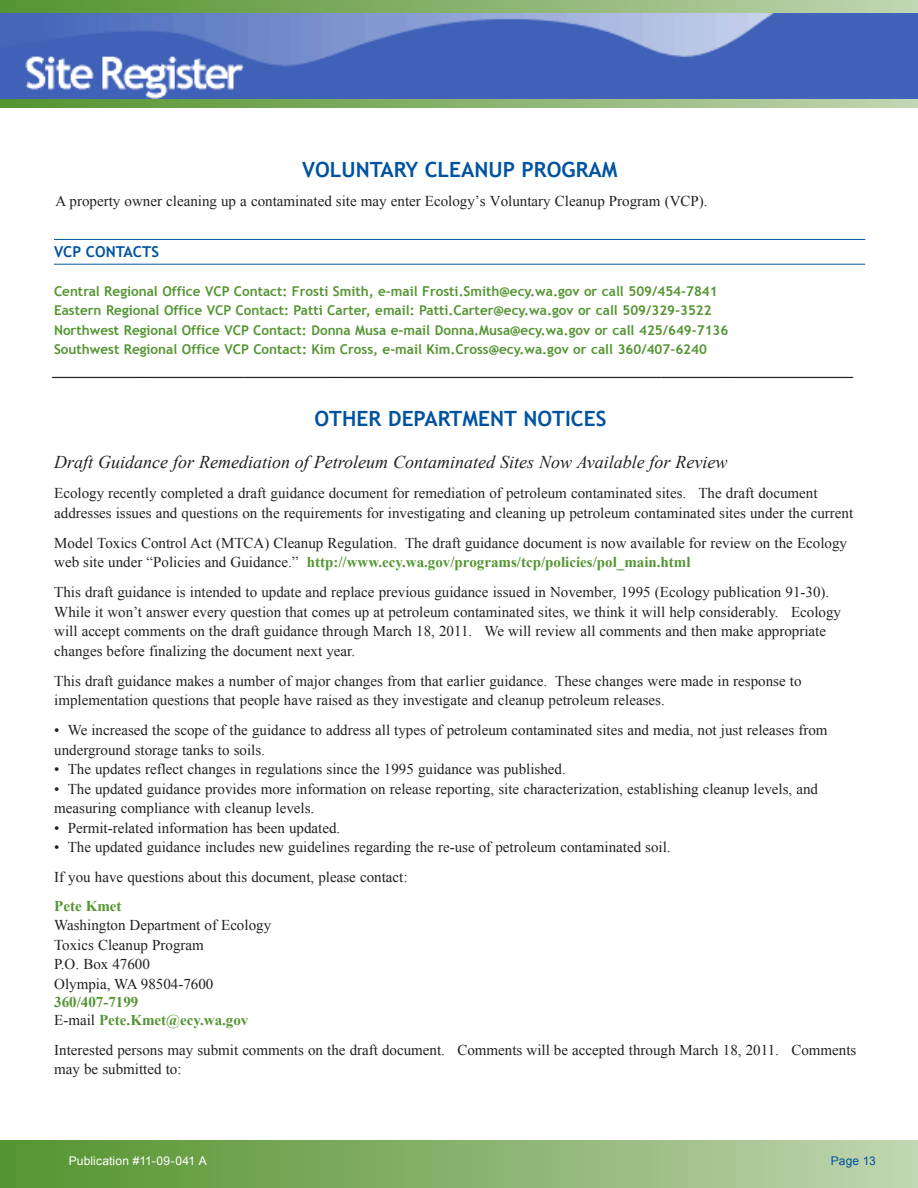
<style>
.page{position:relative;width:918px;height:1188px;background:#fff}
.page>*{position:absolute;margin:0;border:0;box-sizing:border-box;transform-origin:0 0}
.HEADERS{font:700 21px "Trebuchet MS";color:#0153a0}
.Return_Address{font:700 21px "Trebuchet MS";color:#0153a0}
.Return_Address-2{font:italic 18px "Times New Roman";color:#231f20}
.Return_Address-3{font:15px/19.5px "Times New Roman";color:#231f20}
.County_Name_Add_BLUE{font:15px "Arial";color:#231f20}
.Body_Copy{font:15px "Times New Roman";color:#231f20}
.Return_Address-4{font:700 15px/18px "Times New Roman";color:#549532}
.County_Subhead{font:700 15px "Trebuchet MS";color:#0153a0}
.Return_Address-5{font:700 13.5px/19.5px "Trebuchet MS";color:#549532}
.PUB___Pg__s{font:12px "Arial";letter-spacing:.01em;color:#fff}
.PUB___Pg__s-2{font:12px "Arial";letter-spacing:.005em;color:#0153a0}
.s1{font-weight:700;color:#549532}
.s2{font-weight:400;color:#231f20}
</style>
<div class="page">
<hr style="left:54px;top:239px;width:811px;height:1px;background:#0153a0">
<hr style="left:54px;top:264px;width:811px;height:1px;background:#0153a0">
<svg style="left:1px;top:0;width:917px;height:13px"></svg>
<svg style="left:1px;top:99px;width:917px;height:9px"></svg>
<img style="left:1px;top:13px;width:917px;height:86px">
<div style="left:0;top:1141px;width:918px;height:47px;background:linear-gradient(to right,#53922d,#c0d3af)"></div>
<p class="HEADERS" style="left:302px;top:157px;width:317px">VOLUNTARY CLEANUP PROGRAM</p>
<p class="Body_Copy" style="left:55px;top:191px;width:654px">A property owner cleaning up a contaminated site may enter Ecology’s Voluntary Cleanup Program (VCP).</p>
<p class="County_Subhead" style="left:54px;top:242px;width:107px">VCP CONTACTS</p>
<p class="Return_Address-5" style="left:54px;top:281px;width:676px">Central Regional Office VCP Contact: Frosti Smith, e-mail Frosti.Smith@ecy.wa.gov or call 509/454-7841<br>Eastern Regional Office VCP Contact: Patti Carter, email: Patti.Carter@ecy.wa.gov or call 509/329-3522<br>Northwest Regional Office VCP Contact: Donna Musa e-mail Donna.Musa@ecy.wa.gov or call 425/649-7136<br>Southwest Regional Office VCP Contact: Kim Cross, e-mail Kim.Cross@ecy.wa.gov or call 360/407-6240</p>
<p class="County_Name_Add_BLUE" style="left:53px;top:360px;width:802px">________________________________________________________________________________________________</p>
<p class="Return_Address" style="left:314px;top:405px;width:294px">OTHER DEPARTMENT NOTICES</p>
<p class="Return_Address-2" style="left:54px;top:450px;width:675px">Draft Guidance for Remediation of Petroleum Contaminated Sites Now Available for Review</p>
<p class="Return_Address-3" style="left:54px;top:483px;width:801px">Ecology recently completed a draft guidance document for remediation of petroleum contaminated sites. The draft document addresses issues and questions on the requirements for investigating and cleaning up petroleum contaminated sites under the current</p>
<p class="Return_Address-3" style="left:54px;top:533px;width:794px">Model Toxics Control Act (MTCA) Cleanup Regulation. The draft guidance document is now available for review on the Ecology web site under “Policies and Guidance.” <span class="s1">http://www.ecy.wa.gov/programs/tcp/policies/pol_main.html</span></p>
<p class="Return_Address-3" style="left:54px;top:582px;width:788px">This draft guidance is intended to update and replace previous guidance issued in November, 1995 (Ecology publication 91-30).<br>While it won’t answer every question that comes up at petroleum contaminated sites, we think it will help considerably. Ecology will accept comments on the draft guidance through March 18, 2011. We will review all comments and then make appropriate changes before finalizing the document next year.</p>
<p class="Return_Address-3" style="left:54px;top:671px;width:749px">This draft guidance makes a number of major changes from that earlier guidance. These changes were made in response to implementation questions that people have raised as they investigate and cleanup petroleum releases.</p>
<p class="Return_Address-3" style="left:54px;top:720px;width:775px">• We increased the scope of the guidance to address all types of petroleum contaminated sites and media, not just releases from underground storage tanks to soils.</p>
<p class="Return_Address-3" style="left:54px;top:759px;width:513px">• The updates reflect changes in regulations since the 1995 guidance was published.</p>
<p class="Return_Address-3" style="left:54px;top:779px;width:765px">• The updated guidance provides more information on release reporting, site characterization, establishing cleanup levels, and measuring compliance with cleanup levels.</p>
<p class="Return_Address-3" style="left:54px;top:818px;width:288px">• Permit-related information has been updated.</p>
<p class="Return_Address-3" style="left:54px;top:837px;width:618px">• The updated guidance includes new guidelines regarding the re-use of petroleum contaminated soil.</p>
<p class="Return_Address-3" style="left:54px;top:867px;width:355px">If you have questions about this document, please contact:</p>
<p class="Return_Address-3" style="left:54px;top:896px;width:218px"><span class="s1">Pete Kmet<br></span>Washington Department of Ecology<br>Toxics Cleanup Program<br>P.O. Box 47600<br>Olympia, WA 98504-7600</p>
<p class="Return_Address-4" style="left:54px;top:992px;width:196px">360/407-7199<br><span class="s2">E-mail</span> Pete.Kmet@ecy.wa.gov</p>
<p class="Return_Address-3" style="left:54px;top:1040px;width:804px">Interested persons may submit comments on the draft document. Comments will be accepted through March 18, 2011. Comments may be submitted to:</p>
<p class="PUB___Pg__s" style="left:69px;top:1153px;width:139px">Publication #11-09-041 A</p>
<p class="PUB___Pg__s-2" style="left:831px;top:1153px;width:46px">Page 13</p>
</div>
